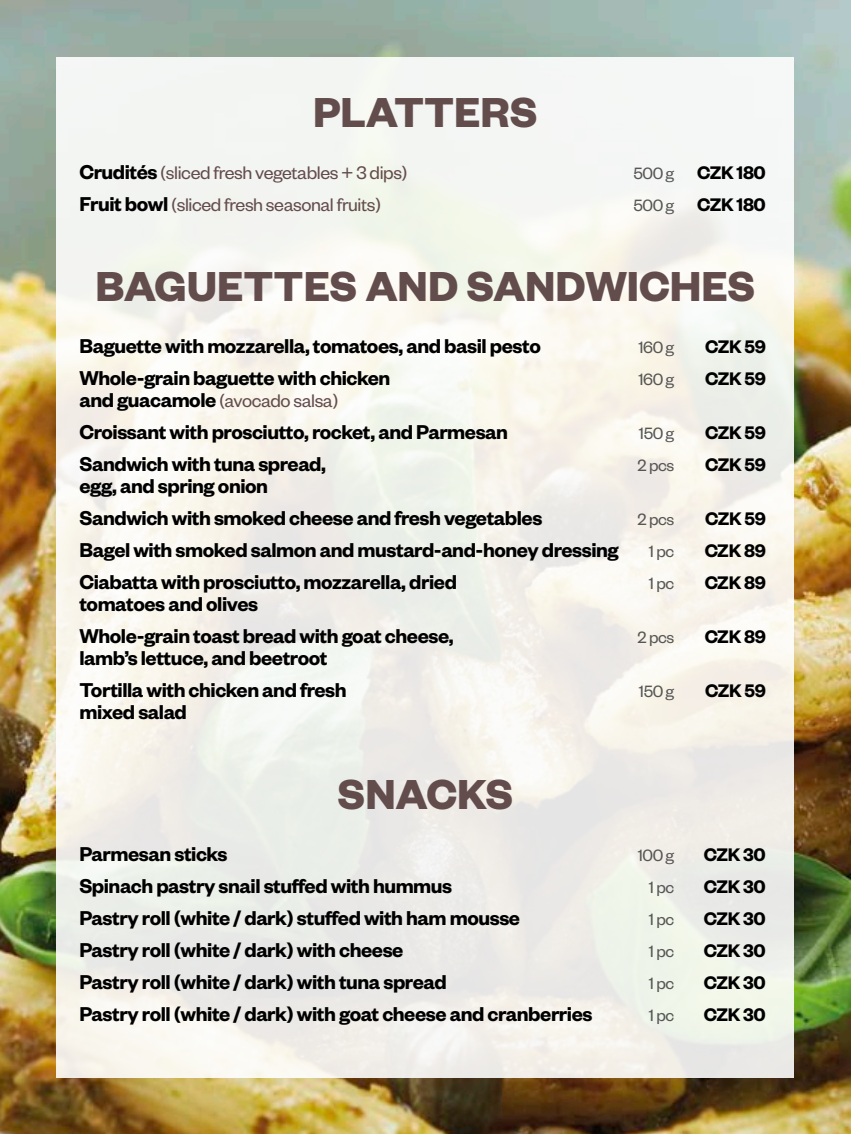
<style>
.page{position:relative;width:851px;height:1134px;background:#fff}
.page>*{position:absolute;margin:0;border:0;box-sizing:border-box;transform-origin:0 0}
.t1{font:700 46px "Founders Grotesk";color:#634c4c}
.t2{font:600 22px/32px "Founders Grotesk";letter-spacing:-.02em;color:#000}
.t3{font:20px "Founders Grotesk";letter-spacing:-.02em;color:#634c4c}
.t4{font:600 20px "Founders Grotesk";letter-spacing:-.02em;color:#000}
.t5{font:18px "Founders Grotesk";letter-spacing:-.02em;color:#565655}
.s1{font-weight:600;font-size:22px;color:#000}
.s2{font-weight:400;font-size:18px;color:#565655}
</style>
<div class="page">
<img style="left:0;top:0;width:850px;height:1134px">
<div style="left:57px;top:57px;width:737px;height:1020px;background:linear-gradient(to right,#f3f3ee,#f2f2ec)"></div>
<h1 class="t1" style="left:313px;top:83px;width:226px">PLATTERS</h1>
<p class="t3" style="left:79px;top:160px;width:329px"><span class="s1">Crudités</span> (sliced fresh vegetables + 3 dips)</p>
<p class="t4" style="left:633px;top:160px;width:134px"><span class="s2">500 g</span> CZK 180</p>
<p class="t3" style="left:79px;top:192px;width:303px"><span class="s1">Fruit bowl</span> (sliced fresh seasonal fruits)</p>
<p class="t4" style="left:633px;top:192px;width:134px"><span class="s2">500 g</span> CZK 180</p>
<h1 class="t1" style="left:96px;top:257px;width:661px">BAGUETTES AND SANDWICHES</h1>
<p class="t2" style="left:79px;top:329px;width:463px">Baguette with mozzarella, tomatoes, and basil pesto</p>
<p class="t5" style="left:638px;top:336px;width:37px">160 g</p>
<p class="t4" style="left:705px;top:334px;width:62px">CZK 59</p>
<p class="t2" style="left:79px;top:361px;width:312px">Whole-grain baguette with chicken</p>
<p class="t5" style="left:638px;top:368px;width:37px">160 g</p>
<p class="t4" style="left:705px;top:366px;width:62px">CZK 59</p>
<p class="t3" style="left:79px;top:388px;width:260px"><span class="s1">and guacamole</span> (avocado salsa)</p>
<p class="t2" style="left:79px;top:415px;width:430px">Croissant with prosciutto, rocket, and Parmesan</p>
<p class="t5" style="left:639px;top:422px;width:37px">150 g</p>
<p class="t4" style="left:705px;top:420px;width:62px">CZK 59</p>
<p class="t2" style="left:79px;top:447px;width:248px">Sandwich with tuna spread,</p>
<p class="t5" style="left:637px;top:454px;width:38px">2 pcs</p>
<p class="t4" style="left:705px;top:452px;width:62px">CZK 59</p>
<p class="t2" style="left:79px;top:469px;width:464px">egg, and spring onion<br>Sandwich with smoked cheese and fresh vegetables</p>
<p class="t5" style="left:637px;top:508px;width:38px">2 pcs</p>
<p class="t4" style="left:705px;top:506px;width:62px">CZK 59</p>
<p class="t2" style="left:79px;top:533px;width:541px">Bagel with smoked salmon and mustard-and-honey dressing</p>
<p class="t5" style="left:648px;top:540px;width:27px">1 pc</p>
<p class="t4" style="left:704px;top:538px;width:63px">CZK 89</p>
<p class="t2" style="left:79px;top:565px;width:379px">Ciabatta with prosciutto, mozzarella, dried</p>
<p class="t5" style="left:648px;top:572px;width:27px">1 pc</p>
<p class="t4" style="left:704px;top:570px;width:63px">CZK 89</p>
<p class="t2" style="left:79px;top:587px;width:375px">tomatoes and olives<br>Whole-grain toast bread with goat cheese,</p>
<p class="t5" style="left:637px;top:626px;width:38px">2 pcs</p>
<p class="t4" style="left:704px;top:624px;width:63px">CZK 89</p>
<p class="t2" style="left:79px;top:641px;width:269px">lamb’s lettuce, and beetroot<br>Tortilla with chicken and fresh</p>
<p class="t2" style="left:79px;top:695px;width:109px">mixed salad</p>
<h1 class="t1" style="left:337px;top:765px;width:177px">SNACKS</h1>
<p class="t5" style="left:639px;top:680px;width:37px">150 g</p>
<p class="t4" style="left:705px;top:678px;width:62px">CZK 59</p>
<p class="t2" style="left:79px;top:837px;width:150px">Parmesan sticks</p>
<p class="t5" style="left:637px;top:844px;width:38px">100 g</p>
<p class="t4" style="left:703px;top:842px;width:63px">CZK 30</p>
<p class="t2" style="left:79px;top:869px;width:374px">Spinach pastry snail stuffed with hummus</p>
<p class="t5" style="left:648px;top:876px;width:27px">1 pc</p>
<p class="t4" style="left:703px;top:874px;width:63px">CZK 30</p>
<p class="t2" style="left:79px;top:901px;width:442px">Pastry roll (white / dark) stuffed with ham mousse</p>
<p class="t5" style="left:648px;top:908px;width:27px">1 pc</p>
<p class="t4" style="left:703px;top:906px;width:63px">CZK 30</p>
<p class="t2" style="left:79px;top:933px;width:325px">Pastry roll (white / dark) with cheese</p>
<p class="t5" style="left:648px;top:940px;width:27px">1 pc</p>
<p class="t4" style="left:703px;top:938px;width:63px">CZK 30</p>
<p class="t2" style="left:79px;top:965px;width:369px">Pastry roll (white / dark) with tuna spread</p>
<p class="t5" style="left:648px;top:972px;width:27px">1 pc</p>
<p class="t4" style="left:703px;top:970px;width:63px">CZK 30</p>
<p class="t2" style="left:79px;top:997px;width:514px">Pastry roll (white / dark) with goat cheese and cranberries</p>
<p class="t5" style="left:648px;top:1004px;width:27px">1 pc</p>
<p class="t4" style="left:703px;top:1002px;width:63px">CZK 30</p>
</div>
